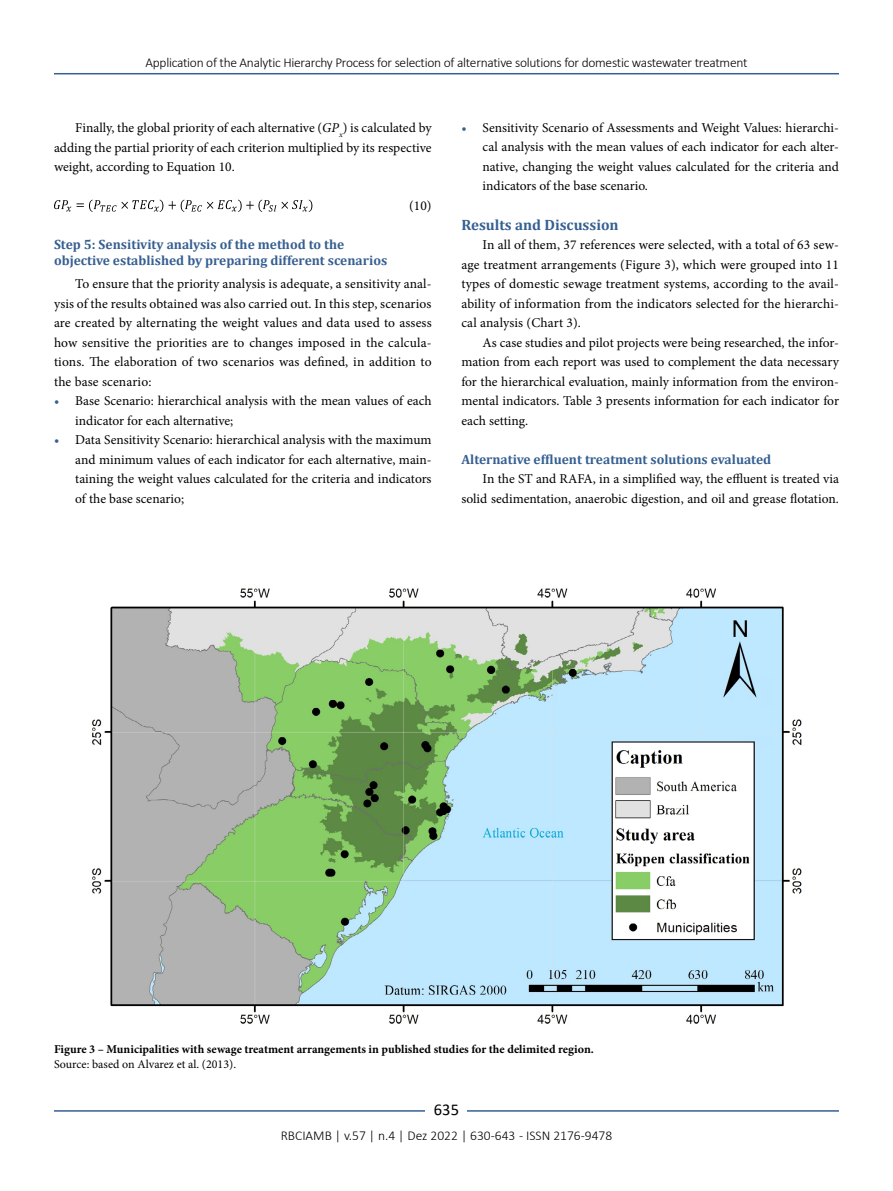
<style>
.page{position:relative;width:893px;height:1191px;background:#fff}
.page>*{position:absolute;margin:0;border:0;box-sizing:border-box;transform-origin:0 0}
.t1{font:16.5px "Calibri";color:#000}
.t2{font:700 15px "Cambria";color:#365f92}
.t3{font:13.5px/19.5px "Minion Pro";color:#000;text-align:justify}
.t4{font:700 13.5px/16.2px "Cambria";color:#365f92}
.t5{font:300 13.5px "Calibri";letter-spacing:-.02em;color:#000}
.t6{font:300 13.5px "Calibri";color:#000}
.t7{font:700 12px "Minion Pro";color:#000}
.t8{font:12px "Minion Pro";color:#000}
.s1{font-style:italic}
.s2{color:#365f92}
</style>
<div class="page">
<hr style="left:54px;top:73px;width:785px;height:1px;background:#365f92">
<hr style="left:54px;top:1110px;width:785px;height:1px;background:#365f92">
<div style="left:426px;top:1096px;width:41px;height:26px;background:#fff"></div>
<svg style="left:54px;top:200px;width:17px;height:11px"></svg>
<svg style="left:77px;top:200px;width:86px;height:12px"></svg>
<svg style="left:169px;top:200px;width:143px;height:12px"></svg>
<img style="left:92px;top:588px;width:710px;height:436px">
<p class="t5" style="left:146px;top:54px;width:603px">Application of the Analytic Hierarchy Process for selection of alternative solutions for domestic wastewater treatment</p>
<p class="t3" style="left:54px;top:118px;width:379px;text-indent:21px">Finally, the global priority of each alternative (<span class="s1">GP</span><sub>x</sub>) is calculated by adding the partial priority of each criterion multiplied by its respective weight, according to Equation 10.</p>
<p class="t3" style="left:409px;top:196px;width:24px">(10)</p>
<p class="t4" style="left:54px;top:236px;width:335px">Step 5: Sensitivity analysis of the method to the objective established by preparing different scenarios</p>
<p class="t3" style="left:54px;top:274px;width:379px;text-indent:21px">To ensure that the priority analysis is adequate, a sensitivity anal&shy;ysis of the results obtained was also carried out. In this step, scenarios are created by alternating the weight values and data used to assess how sensitive the priorities are to changes imposed in the calcula&shy;tions. The elaboration of two scenarios was defined, in addition to the base scenario:</p>
<p class="t3" style="left:75px;top:391px;width:358px;text-indent:-21px"><span class="s2">•</span> Base Scenario: hierarchical analysis with the mean values of each indicator for each alternative;</p>
<p class="t3" style="left:75px;top:430px;width:358px;text-indent:-21px"><span class="s2">•</span> Data Sensitivity Scenario: hierarchical analysis with the maximum and minimum values of each indicator for each alternative, main&shy;taining the weight values calculated for the criteria and indicators of the base scenario;</p>
<p class="t3" style="left:483px;top:118px;width:358px;text-indent:-21px"><span class="s2">•</span> Sensitivity Scenario of Assessments and Weight Values: hierarchi&shy;cal analysis with the mean values of each indicator for each alter&shy;native, changing the weight values calculated for the criteria and indicators of the base scenario.</p>
<p class="t2" style="left:461px;top:214px;width:159px">Results and Discussion</p>
<p class="t3" style="left:461px;top:235px;width:379px;text-indent:21px">In all of them, 37 references were selected, with a total of 63 sew&shy;age treatment arrangements (Figure 3), which were grouped into 11 types of domestic sewage treatment systems, according to the avail&shy;ability of information from the indicators selected for the hierarchi&shy;cal analysis (Chart 3).</p>
<p class="t3" style="left:461px;top:332px;width:379px;text-indent:21px">As case studies and pilot projects were being researched, the infor&shy;mation from each report was used to complement the data necessary for the hierarchical evaluation, mainly information from the environ&shy;mental indicators. Table 3 presents information for each indicator for each setting.</p>
<p class="t4" style="left:461px;top:450px;width:311px">Alternative effluent treatment solutions evaluated</p>
<p class="t3" style="left:461px;top:469px;width:379px;text-align:right">In the ST and RAFA, in a simplified way, the effluent is treated via solid sedimentation, anaerobic digestion, and oil and grease flotation.</p>
<p class="t7" style="left:54px;top:1041px;width:541px">Figure 3 – Municipalities with sewage treatment arrangements in published studies for the delimited region.</p>
<p class="t8" style="left:54px;top:1056px;width:184px">Source: based on Alvarez et al. (2013).</p>
<p class="t1" style="left:434px;top:1098px;width:27px">635</p>
<p class="t6" style="left:281px;top:1126px;width:333px">RBCIAMB | v.57 | n.4 | Dez 2022 | 630-643 - ISSN 2176-9478</p>
</div>
